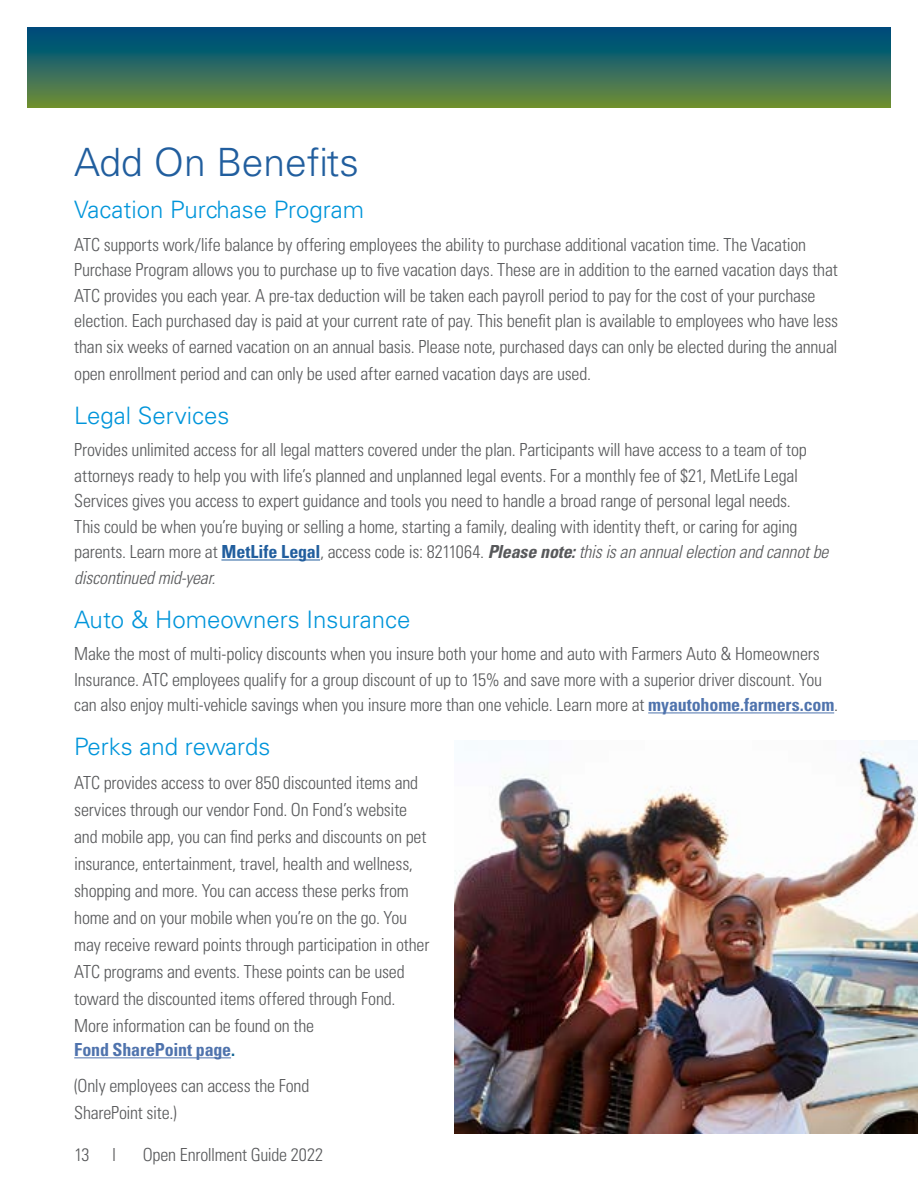
<style>
.page{position:relative;width:918px;height:1188px;background:#fff}
.page>*{position:absolute;margin:0;border:0;box-sizing:border-box;transform-origin:0 0}
.t1{font:300 39px "Univers LT Std";color:#215e9e}
.t2{font:300 24px "Univers LT Std";color:#0095da}
.t3{font:300 condensed 18px/27px "Univers LT Std";letter-spacing:-.01em;color:#58595b}
.s1{font-weight:700;color:#215e9e}
.s2{font-weight:700;font-style:italic}
.s3{font-style:italic}
.s4{font-weight:700;color:#4f73ad}
.s5{font-weight:700;color:#0c6191}
</style>
<div class="page">
<img style="left:455px;top:740px;width:463px;height:394px">
<hr style="left:221px;top:560px;width:99px;height:1px;background:#215e9e">
<hr style="left:648px;top:712px;width:186px;height:1px;background:#4f73ad">
<hr style="left:74px;top:1057px;width:157px;height:1px;background:#4f73ad">
<svg style="left:27px;top:27px;width:864px;height:80px;background:#2d6a5d"></svg>
<h1 class="t1" style="left:74px;top:139px;width:286px">Add On Benefits</h1>
<h2 class="t2" style="left:74px;top:196px;width:291px">Vacation Purchase Program</h2>
<p class="t3" style="left:74px;top:232px;width:766px;line-height:25.8px">ATC supports work/life balance by offering employees the ability to purchase additional vacation time. The Vacation Purchase Program allows you to purchase up to five vacation days. These are in addition to the earned vacation days that ATC provides you each year. A pre-tax deduction will be taken each payroll period to pay for the cost of your purchase election. Each purchased day is paid at your current rate of pay. This benefit plan is available to employees who have less than six weeks of earned vacation on an annual basis. Please note, purchased days can only be elected during the annual open enrollment period and can only be used after earned vacation days are used.</p>
<h2 class="t2" style="left:74px;top:401px;width:157px">Legal Services</h2>
<p class="t3" style="left:74px;top:437px;width:756px;line-height:25.5px">Provides unlimited access for all legal matters covered under the plan. Participants will have access to a team of top attorneys ready to help you with life’s planned and unplanned legal events. For a monthly fee of $21, MetLife Legal Services gives you access to expert guidance and tools you need to handle a broad range of personal legal needs.<br>This could be when you’re buying or selling a home, starting a family, dealing with identity theft, or caring for aging parents. Learn more at <span class="s1">MetLife Legal</span>, access code is: 8211064. <span class="s2">Please note:</span> <span class="s3">this is an annual election and cannot be discontinued mid-year.</span></p>
<h2 class="t2" style="left:74px;top:605px;width:338px">Auto &amp; Homeowners Insurance</h2>
<p class="t3" style="left:74px;top:641px;width:765px;line-height:25.5px">Make the most of multi-policy discounts when you insure both your home and auto with Farmers Auto &amp; Homeowners<br>Insurance. ATC employees qualify for a group discount of up to 15% and save more with a superior driver discount. You can also enjoy multi-vehicle savings when you insure more than one vehicle. Learn more at <span class="s4">myautohome.farmers.com</span>.</p>
<h2 class="t2" style="left:74px;top:732px;width:198px">Perks and rewards</h2>
<p class="t3" style="left:74px;top:769px;width:357px">ATC provides access to over 850 discounted items and services through our vendor Fond. On Fond’s website and mobile app, you can find perks and discounts on pet insurance, entertainment, travel, health and wellness, shopping and more. You can access these perks from home and on your mobile when you’re on the go. You may receive reward points through participation in other ATC programs and events. These points can be used toward the discounted items offered through Fond.<br>More information can be found on the</p>
<p class="t3" style="left:74px;top:1032px;width:237px;line-height:35.7px"><span class="s4">Fond SharePoint page</span><span class="s5">.<br></span>(Only employees can access the Fond</p>
<p class="t3" style="left:74px;top:1099px;width:104px">SharePoint site.)</p>
<p class="t3" style="left:75px;top:1141px;width:17px">13</p>
<p class="t3" style="left:112px;top:1141px;width:5px">l</p>
<p class="t3" style="left:143px;top:1141px;width:182px">Open Enrollment Guide 2022</p>
</div>
